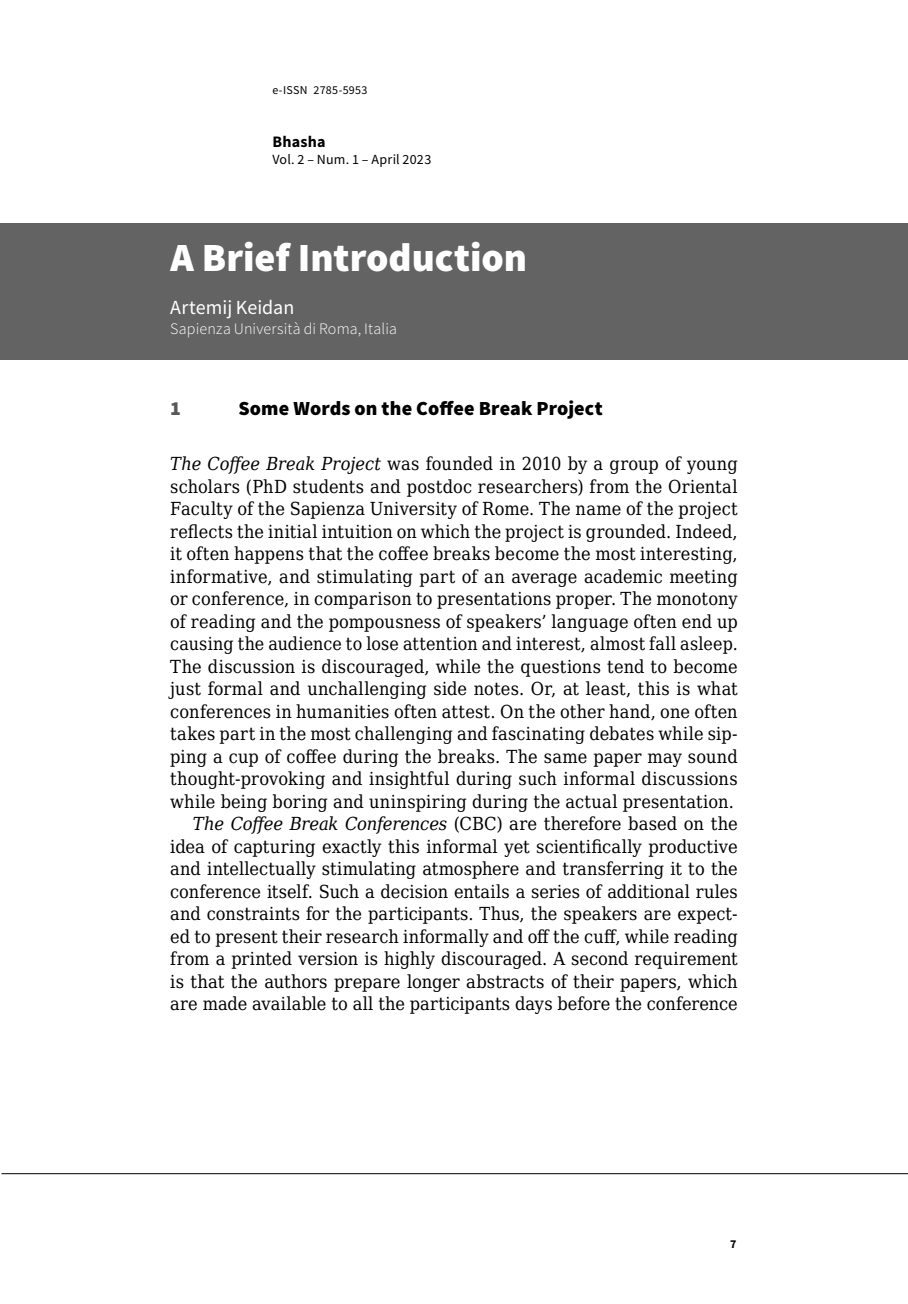
<style>
.page{position:relative;width:908px;height:1304px;background:#fff}
.page>*{position:absolute;margin:0;border:0;box-sizing:border-box;transform-origin:0 0}
.t1{font:900 40px "Source Sans Pro";color:#fff}
.t2{font:900 20px "Source Sans Pro";letter-spacing:.01em;color:#000}
.t3{font:20px "Source Sans Pro";color:#fff}
.t4{font:900 20px "Source Sans Pro";color:#575756}
.t5{font:18px/22.4px "DejaVu Serif Condensed";letter-spacing:.01em;color:#000;text-align:right}
.t6{font:300 16px "Source Sans Pro";letter-spacing:.01em;color:#fff}
.t7{font:700 16px "Source Sans Pro";letter-spacing:.015em;color:#000}
.t8{font:14px "Source Sans Pro";letter-spacing:.015em;color:#000}
.t9{font:12px "Source Sans Pro";letter-spacing:.02em;color:#000}
.t10{font:700 12px "Source Sans Pro";color:#000}
.s1{font-style:italic}
</style>
<div class="page">
<hr style="left:2px;top:1173px;width:905px;height:1px;background:#000">
<div style="left:0;top:223px;width:907px;height:136px;background:#646363"></div>
<p class="t9" style="left:272px;top:82px;width:96px">e-ISSN 2785-5953</p>
<p class="t7" style="left:272px;top:131px;width:55px">Bhasha</p>
<p class="t8" style="left:272px;top:150px;width:160px">Vol. 2 – Num. 1 – April 2023</p>
<h1 class="t1" style="left:170px;top:230px;width:358px">A Brief Introduction</h1>
<p class="t3" style="left:170px;top:295px;width:126px">Artemij Keidan</p>
<p class="t6" style="left:170px;top:319px;width:228px">Sapienza Università di Roma, Italia</p>
<p class="t4" style="left:170px;top:395px;width:12px">1</p>
<p class="t2" style="left:238px;top:395px;width:366px">Some Words on the Coffee Break Project</p>
<p class="t5" style="left:170px;top:452px;width:568px"><span class="s1">The Coffee Break Project</span> was founded in 2010 by a group of young scholars (PhD students and postdoc researchers) from the Oriental Faculty of the Sapienza University of Rome. The name of the project reflects the initial intuition on which the project is grounded. Indeed, it often happens that the coffee breaks become the most interesting, informative, and stimulating part of an average academic meeting or conference, in comparison to presentations proper. The monotony of reading and the pompousness of speakers’ language often end up causing the audience to lose attention and interest, almost fall asleep.<br>The discussion is discouraged, while the questions tend to become just formal and unchallenging side notes. Or, at least, this is what conferences in humanities often attest. On the other hand, one often takes part in the most challenging and fascinating debates while sip&shy;ping a cup of coffee during the breaks. The same paper may sound thought-provoking and insightful during such informal discussions while being boring and uninspiring during the actual presentation.<br><span class="s1">The Coffee Break Conferences</span> (CBC) are therefore based on the idea of capturing exactly this informal yet scientifically productive and intellectually stimulating atmosphere and transferring it to the conference itself. Such a decision entails a series of additional rules and constraints for the participants. Thus, the speakers are expect&shy;ed to present their research informally and off the cuff, while reading from a printed version is highly discouraged. A second requirement is that the authors prepare longer abstracts of their papers, which are made available to all the participants days before the conference</p>
<p class="t10" style="left:729px;top:1236px;width:8px">7</p>
</div>
